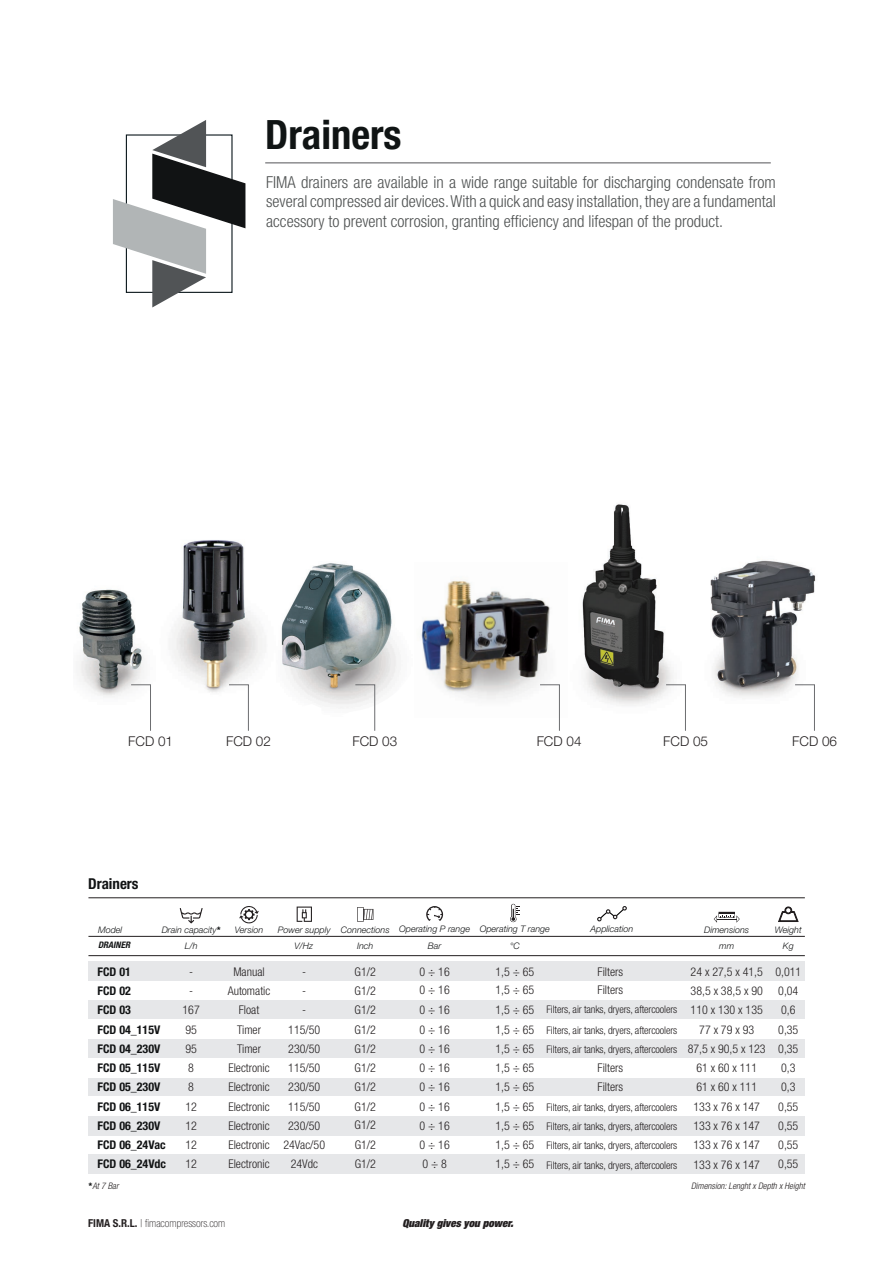
<style>
.page{position:relative;width:893px;height:1263px;background:#fff}
.page>*{position:absolute;margin:0;border:0;box-sizing:border-box;transform-origin:0 0}
.t1{font:700 condensed 40.5px "Helvetica Neue LT Pro";color:#101414}
.t2{font:300 condensed 16.5px/19.8px "Helvetica Neue LT Pro";color:#4f5252;text-align:justify}
.t3{font:700 condensed 15px "Helvetica Neue LT Pro";color:#111314}
.t4{font:300 13.5px "Helvetica Neue LT Pro";color:#231f20}
.t5{font:300 condensed 12px/19.2px "Helvetica Neue LT Pro";color:#231f20;text-align:center}
.t6{font:700 condensed 12px/19.2px "Helvetica Neue LT Pro";color:#111314}
.t7{font:100 condensed 10.95px "Helvetica Neue LT Pro";color:#231f20}
.t8{font:italic 900 condensed 10.95px "Helvetica Neue LT Pro";color:#231f20}
.t9{font:300 condensed 10.5px/20.9px "Helvetica Neue LT Pro";letter-spacing:-.01em;color:#231f20}
.t10{font:italic 300 9px/16.5px "Helvetica Neue LT Pro";color:#111314;text-align:center}
.t11{font:italic 300 condensed 9px "Helvetica Neue LT Pro";color:#231f20}
.t12{font:italic 700 condensed 9px "Helvetica Neue LT Pro";color:#111314}
.s1{font-weight:800;font-style:normal}
.s2{font-size:12px}
.s3{font-weight:800;font-style:normal;font-stretch:normal;color:#111314}
.s4{font-weight:700}
</style>
<div class="page">
<img style="left:79px;top:589px;width:65px;height:108px">
<img style="left:172px;top:540px;width:94px;height:153px">
<img style="left:281px;top:563px;width:118px;height:155px">
<img style="left:421px;top:580px;width:129px;height:120px">
<img style="left:582px;top:504px;width:91px;height:202px">
<img style="left:710px;top:560px;width:106px;height:137px">
<hr style="left:265px;top:162px;width:506px;height:1px;background:#67676a">
<div style="left:88px;top:962px;width:717px;height:19px;background:#e6e7e9"></div>
<div style="left:88px;top:1000px;width:717px;height:19px;background:#e6e7e9"></div>
<div style="left:88px;top:1077px;width:717px;height:20px;background:#e6e7e9"></div>
<div style="left:88px;top:1039px;width:717px;height:19px;background:#e6e7e9"></div>
<div style="left:88px;top:1116px;width:717px;height:19px;background:#e6e7e9"></div>
<div style="left:88px;top:1154px;width:717px;height:20px;background:#e6e7e9"></div>
<hr style="left:88px;top:936px;width:717px;height:1px;background:#231f20">
<hr style="left:88px;top:955px;width:717px;height:1px;background:#231f20">
<hr style="left:88px;top:897px;width:717px;height:1px;background:#231f20">
<svg style="left:778px;top:906px;width:21px;height:16px"></svg>
<svg style="left:714px;top:912px;width:26px;height:11px"></svg>
<svg style="left:297px;top:906px;width:15px;height:16px"></svg>
<svg style="left:357px;top:907px;width:16px;height:15px"></svg>
<svg style="left:426px;top:906px;width:17px;height:15px"></svg>
<svg style="left:180px;top:908px;width:23px;height:15px"></svg>
<svg style="left:510px;top:904px;width:10px;height:18px"></svg>
<svg style="left:239px;top:906px;width:20px;height:18px"></svg>
<svg style="left:597px;top:906px;width:30px;height:15px"></svg>
<svg style="left:131px;top:684px;width:20px;height:47px"></svg>
<svg style="left:229px;top:684px;width:20px;height:47px"></svg>
<svg style="left:355px;top:684px;width:20px;height:47px"></svg>
<svg style="left:540px;top:684px;width:20px;height:47px"></svg>
<svg style="left:666px;top:684px;width:20px;height:47px"></svg>
<svg style="left:795px;top:684px;width:20px;height:47px"></svg>
<svg style="left:113px;top:120px;width:132px;height:187px"></svg>
<h1 class="t1" style="left:265px;top:110px;width:138px">Drainers</h1>
<p class="t2" style="left:266px;top:172px;width:511px">FIMA drainers are available in a wide range suitable for discharging condensate from several compressed air devices. With a quick and easy installation, they are a fundamental accessory to prevent corrosion, granting efficiency and lifespan of the product.</p>
<p class="t4" style="left:128px;top:733px;width:46px">FCD 01</p>
<p class="t4" style="left:226px;top:733px;width:46px">FCD 02</p>
<p class="t4" style="left:353px;top:733px;width:46px">FCD 03</p>
<p class="t4" style="left:537px;top:733px;width:46px">FCD 04</p>
<p class="t4" style="left:663px;top:733px;width:46px">FCD 05</p>
<p class="t4" style="left:792px;top:733px;width:46px">FCD 06</p>
<p class="t3" style="left:88px;top:875px;width:52px">Drainers</p>
<p class="t10" style="left:98px;top:921px;width:26px">Model</p>
<p class="t10" style="left:162px;top:921px;width:61px">Drain capacity<span class="s1">*</span></p>
<p class="t10" style="left:278px;top:921px;width:54px">Power supply</p>
<p class="t5" style="left:228px;top:962px;width:44px">Manual<br>Automatic<br>Float<br>Timer<br>Timer</p>
<p class="t5" style="left:228px;top:1077px;width:43px">Electronic</p>
<p class="t10" style="left:235px;top:921px;width:30px">Version</p>
<p class="t12" style="left:98px;top:940px;width:33px">DRAINER</p>
<p class="t10" style="left:185px;top:937px;width:14px">L/h</p>
<p class="t5" style="left:183px;top:962px;width:19px">-<br>-<br>167<br>95<br>95</p>
<p class="t5" style="left:188px;top:1077px;width:7px">8</p>
<p class="t10" style="left:295px;top:937px;width:20px">V/Hz</p>
<p class="t5" style="left:288px;top:962px;width:34px">-<br>-<br>-<br>115/50<br>230/50</p>
<p class="t5" style="left:288px;top:1077px;width:34px">230/50</p>
<p class="t6" style="left:98px;top:962px;width:64px">FCD 01<br>FCD 02<br>FCD 03<br>FCD 04_115V<br>FCD 04_230V</p>
<p class="t6" style="left:98px;top:1077px;width:64px">FCD 05_230V</p>
<p class="t6" style="left:98px;top:1058px;width:64px">FCD 05_115V</p>
<p class="t5" style="left:288px;top:1058px;width:34px">115/50</p>
<p class="t5" style="left:228px;top:1058px;width:43px">Electronic</p>
<p class="t5" style="left:188px;top:1058px;width:7px">8</p>
<p class="t10" style="left:341px;top:921px;width:50px">Connections</p>
<p class="t5" style="left:355px;top:962px;width:23px;text-align:justify">G1/2<br>G1/2<br>G1/2<br>G1/2<br>G1/2</p>
<p class="t5" style="left:355px;top:1077px;width:23px">G1/2</p>
<p class="t10" style="left:357px;top:937px;width:18px">Inch</p>
<p class="t5" style="left:355px;top:1058px;width:23px">G1/2</p>
<p class="t10" style="left:399px;top:921px;width:72px">Operating P range<br>Bar</p>
<p class="t5" style="left:419px;top:962px;width:32px;line-height:18.3px;text-align:left">0 ÷ 16<br>0 ÷ 16</p>
<p class="t5" style="left:419px;top:1000px;width:32px;text-align:justify">0 ÷ 16<br>0 ÷ 16<br>0 ÷ 16</p>
<p class="t5" style="left:419px;top:1077px;width:32px">0 ÷ 16</p>
<p class="t5" style="left:419px;top:1058px;width:32px">0 ÷ 16</p>
<p class="t10" style="left:591px;top:921px;width:44px">Application</p>
<p class="t10" style="left:480px;top:921px;width:72px">Operating T range °C</p>
<p class="t5" style="left:495px;top:962px;width:40px;line-height:18.3px;text-align:left">1,5 ÷ 65<br>1,5 ÷ 65</p>
<p class="t5" style="left:495px;top:1000px;width:40px;text-align:justify">1,5 ÷ 65<br>1,5 ÷ 65<br>1,5 ÷ 65</p>
<p class="t5" style="left:495px;top:1077px;width:40px">1,5 ÷ 65</p>
<p class="t5" style="left:598px;top:962px;width:27px;line-height:18.3px;text-align:left">Filters<br>Filters</p>
<p class="t9" style="left:547px;top:999px;width:132px">Filters, air tanks, dryers, aftercoolers<br>Filters, air tanks, dryers, aftercoolers</p>
<p class="t9" style="left:547px;top:1039px;width:132px">Filters, air tanks, dryers, aftercoolers</p>
<p class="t5" style="left:598px;top:1058px;width:27px">Filters</p>
<p class="t5" style="left:495px;top:1058px;width:40px">1,5 ÷ 65</p>
<p class="t5" style="left:598px;top:1077px;width:27px">Filters</p>
<p class="t10" style="left:704px;top:921px;width:46px">Dimensions</p>
<p class="t5" style="left:688px;top:962px;width:79px">24 x 27,5 x 41,5<br>38,5 x 38,5 x 90<br>110 x 130 x 135<br>77 x 79 x 93<br>87,5 x 90,5 x 123</p>
<p class="t5" style="left:696px;top:1077px;width:62px">61 x 60 x 111</p>
<p class="t10" style="left:719px;top:937px;width:16px">mm</p>
<p class="t5" style="left:696px;top:1058px;width:62px">61 x 60 x 111</p>
<p class="t10" style="left:775px;top:921px;width:28px">Weight</p>
<p class="t5" style="left:775px;top:962px;width:27px;text-align:left">0,011<br>0,04<br>0,6<br>0,35<br>0,35</p>
<p class="t5" style="left:781px;top:1077px;width:16px">0,3</p>
<p class="t10" style="left:783px;top:937px;width:12px">Kg</p>
<p class="t5" style="left:781px;top:1058px;width:16px">0,3</p>
<p class="t6" style="left:98px;top:1096px;width:64px">FCD 06_115V</p>
<p class="t5" style="left:185px;top:1096px;width:13px">12</p>
<p class="t5" style="left:228px;top:1096px;width:43px">Electronic</p>
<p class="t5" style="left:288px;top:1096px;width:34px">115/50</p>
<p class="t5" style="left:355px;top:1096px;width:23px">G1/2</p>
<p class="t5" style="left:419px;top:1096px;width:32px">0 ÷ 16</p>
<p class="t9" style="left:495px;top:1096px;width:183px"><span class="s2">1,5 ÷ 65</span> Filters, air tanks, dryers, aftercoolers</p>
<p class="t5" style="left:693px;top:1097px;width:68px">133 x 76 x 147</p>
<p class="t5" style="left:778px;top:1096px;width:22px">0,55</p>
<p class="t6" style="left:98px;top:1135px;width:70px">FCD 06_24Vac</p>
<p class="t5" style="left:185px;top:1135px;width:13px">12</p>
<p class="t5" style="left:228px;top:1135px;width:98px">Electronic 24Vac/50</p>
<p class="t5" style="left:355px;top:1135px;width:23px">G1/2</p>
<p class="t5" style="left:420px;top:1135px;width:32px">0 ÷ 16</p>
<p class="t9" style="left:495px;top:1135px;width:183px"><span class="s2">1,5 ÷ 65</span> Filters, air tanks, dryers, aftercoolers</p>
<p class="t5" style="left:693px;top:1135px;width:68px">133 x 76 x 147</p>
<p class="t5" style="left:778px;top:1135px;width:22px">0,55</p>
<p class="t6" style="left:98px;top:1154px;width:70px">FCD 06_24Vdc</p>
<p class="t5" style="left:185px;top:1154px;width:13px">12</p>
<p class="t5" style="left:228px;top:1154px;width:43px">Electronic</p>
<p class="t5" style="left:291px;top:1154px;width:29px">24Vdc</p>
<p class="t5" style="left:355px;top:1154px;width:23px">G1/2</p>
<p class="t5" style="left:422px;top:1154px;width:26px">0 ÷ 8</p>
<p class="t9" style="left:495px;top:1154px;width:183px"><span class="s2">1,5 ÷ 65</span> Filters, air tanks, dryers, aftercoolers</p>
<p class="t5" style="left:693px;top:1155px;width:68px">133 x 76 x 147</p>
<p class="t5" style="left:778px;top:1154px;width:22px">0,55</p>
<p class="t6" style="left:98px;top:1115px;width:64px">FCD 06_230V</p>
<p class="t5" style="left:185px;top:1115px;width:13px">12</p>
<p class="t5" style="left:228px;top:1115px;width:43px">Electronic</p>
<p class="t5" style="left:288px;top:1115px;width:34px">230/50</p>
<p class="t5" style="left:355px;top:1115px;width:23px">G1/2</p>
<p class="t5" style="left:419px;top:1115px;width:32px">0 ÷ 16</p>
<p class="t9" style="left:495px;top:1115px;width:183px"><span class="s2">1,5 ÷ 65</span> Filters, air tanks, dryers, aftercoolers</p>
<p class="t5" style="left:693px;top:1116px;width:68px">133 x 76 x 147</p>
<p class="t5" style="left:778px;top:1115px;width:22px">0,55</p>
<p class="t11" style="left:88px;top:1181px;width:32px"><span class="s3">*</span>At 7 Bar</p>
<p class="t7" style="left:88px;top:1217px;width:139px"><span class="s4">FIMA S.R.L.</span> | fimacompressors.com</p>
<p class="t8" style="left:402px;top:1216px;width:113px">Quality gives you power.</p>
<p class="t11" style="left:691px;top:1181px;width:115px">Dimension: Lenght x Depth x Height</p>
</div>
